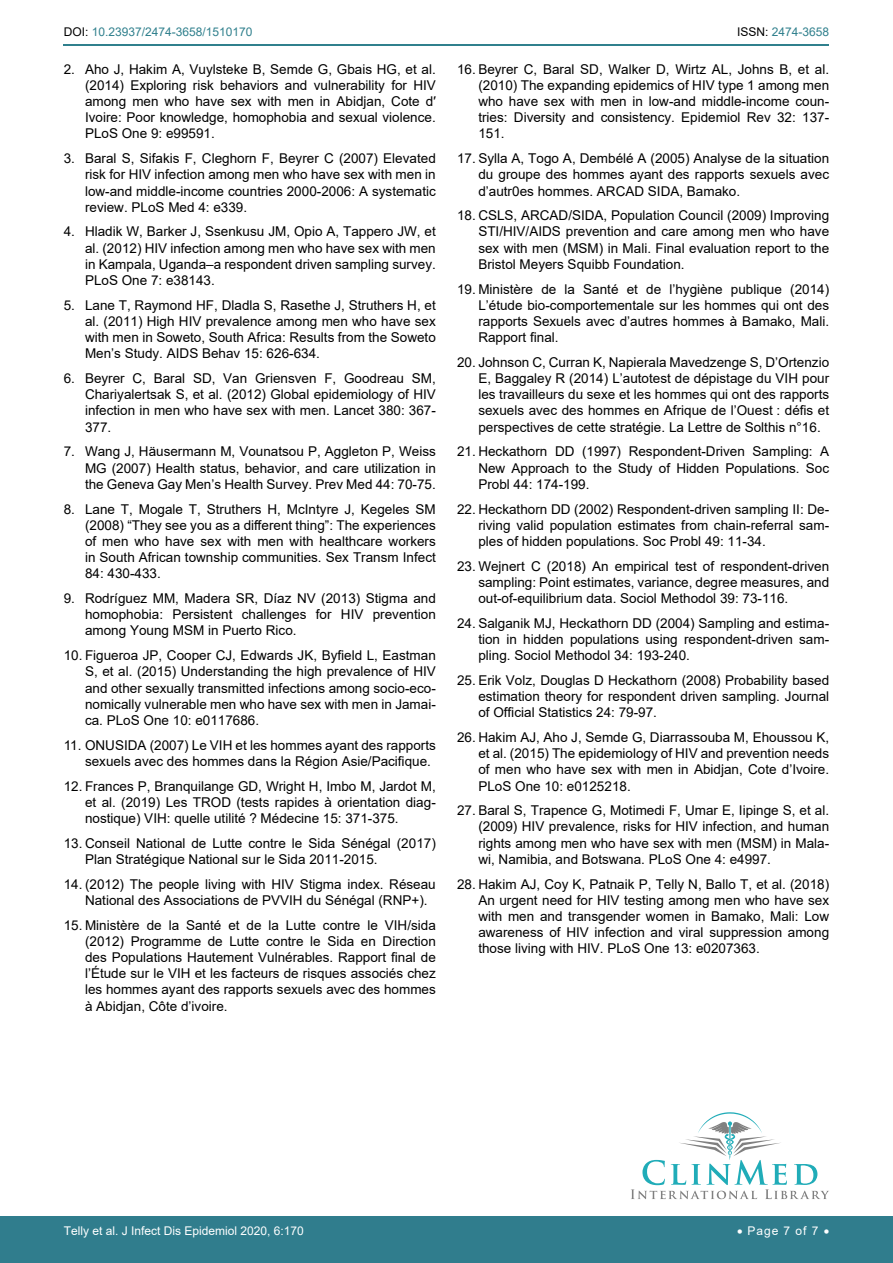
<style>
.page{position:relative;width:893px;height:1263px;background:#fff}
.page>*{position:absolute;margin:0;border:0;box-sizing:border-box;transform-origin:0 0}
.t1{font:13.5px/16.2px "Arial";color:#000;text-align:justify}
.t2{font:12px "Arial";color:#fff}
.t3{font:12px "Arial";color:#30808d}
.s1{color:#000}
</style>
<div class="page">
<hr style="left:64px;top:45px;width:765px;height:1px;background:#30808d">
<div style="left:0;top:1217px;width:893px;height:46px;background:#307d8d"></div>
<svg style="left:631px;top:1112px;width:198px;height:87px"></svg>
<p class="t3" style="left:64px;top:24px;width:190px"><span class="s1">DOI:</span> 10.23937/2474-3658/1510170</p>
<p class="t3" style="left:737px;top:24px;width:94px"><span class="s1">ISSN:</span> 2474-3658</p>
<p class="t1" style="left:85px;top:61px;width:352px;text-indent:-21px">2. Aho J, Hakim A, Vuylsteke B, Semde G, Gbais HG, et al. (2014) Exploring risk behaviors and vulnerability for HIV among men who have sex with men in Abidjan, Cote d′ Ivoire: Poor knowledge, homophobia and sexual violence.<br>PLoS One 9: e99591.</p>
<p class="t1" style="left:85px;top:150px;width:352px;text-indent:-21px">3. Baral S, Sifakis F, Cleghorn F, Beyrer C (2007) Elevated risk for HIV infection among men who have sex with men in low-and middle-income countries 2000-2006: A systematic review. PLoS Med 4: e339.</p>
<p class="t1" style="left:85px;top:224px;width:352px;text-indent:-21px">4. Hladik W, Barker J, Ssenkusu JM, Opio A, Tappero JW, et al. (2012) HIV infection among men who have sex with men in Kampala, Uganda–a respondent driven sampling survey.<br>PLoS One 7: e38143.</p>
<p class="t1" style="left:85px;top:297px;width:352px;text-indent:-21px">5. Lane T, Raymond HF, Dladla S, Rasethe J, Struthers H, et al. (2011) High HIV prevalence among men who have sex with men in Soweto, South Africa: Results from the Soweto Men’s Study. AIDS Behav 15: 626-634.</p>
<p class="t1" style="left:85px;top:370px;width:352px;text-indent:-21px">6. Beyrer C, Baral SD, Van Griensven F, Goodreau SM, Chariyalertsak S, et al. (2012) Global epidemiology of HIV infection in men who have sex with men. Lancet 380: 367- 377.</p>
<p class="t1" style="left:85px;top:443px;width:352px;text-indent:-21px">7. Wang J, Häusermann M, Vounatsou P, Aggleton P, Weiss MG (2007) Health status, behavior, and care utilization in the Geneva Gay Men’s Health Survey. Prev Med 44: 70-75.</p>
<p class="t1" style="left:85px;top:501px;width:352px;text-indent:-21px">8. Lane T, Mogale T, Struthers H, McIntyre J, Kegeles SM (2008) “They see you as a different thing”: The experiences of men who have sex with men with healthcare workers in South African township communities. Sex Transm Infect 84: 430-433.</p>
<p class="t1" style="left:85px;top:590px;width:352px;text-indent:-21px">9. Rodríguez MM, Madera SR, Díaz NV (2013) Stigma and homophobia: Persistent challenges for HIV prevention among Young MSM in Puerto Rico.</p>
<p class="t1" style="left:85px;top:647px;width:352px;text-indent:-21px">10. Figueroa JP, Cooper CJ, Edwards JK, Byfield L, Eastman S, et al. (2015) Understanding the high prevalence of HIV and other sexually transmitted infections among socio-eco&shy;nomically vulnerable men who have sex with men in Jamai&shy;ca. PLoS One 10: e0117686.</p>
<p class="t1" style="left:85px;top:737px;width:352px;text-indent:-21px">11. ONUSIDA (2007) Le VIH et les hommes ayant des rapports sexuels avec des hommes dans la Région Asie/Pacifique.</p>
<p class="t1" style="left:85px;top:778px;width:352px;text-indent:-21px">12. Frances P, Branquilange GD, Wright H, Imbo M, Jardot M, et al. (2019) Les TROD (tests rapides à orientation diag&shy;nostique) VIH: quelle utilité ? Médecine 15: 371-375.</p>
<p class="t1" style="left:85px;top:835px;width:352px;text-indent:-21px">13. Conseil National de Lutte contre le Sida Sénégal (2017)<br>Plan Stratégique National sur le Sida 2011-2015.</p>
<p class="t1" style="left:85px;top:876px;width:352px;text-indent:-21px">14. (2012) The people living with HIV Stigma index. Réseau<br>National des Associations de PVVIH du Sénégal (RNP+).</p>
<p class="t1" style="left:85px;top:916px;width:352px;text-indent:-21px">15. Ministère de la Santé et de la Lutte contre le VIH/sida (2012) Programme de Lutte contre le Sida en Direction des Populations Hautement Vulnérables. Rapport final de l’Étude sur le VIH et les facteurs de risques associés chez les hommes ayant des rapports sexuels avec des hommes à Abidjan, Côte d’ivoire.</p>
<p class="t1" style="left:478px;top:61px;width:352px;text-indent:-21px">16. Beyrer C, Baral SD, Walker D, Wirtz AL, Johns B, et al. (2010) The expanding epidemics of HIV type 1 among men who have sex with men in low-and middle-income coun&shy;tries: Diversity and consistency. Epidemiol Rev 32: 137- 151.</p>
<p class="t1" style="left:478px;top:150px;width:352px;text-indent:-21px">17. Sylla A, Togo A, Dembélé A (2005) Analyse de la situation du groupe des hommes ayant des rapports sexuels avec d’autr0es hommes. ARCAD SIDA, Bamako.</p>
<p class="t1" style="left:478px;top:207px;width:352px;text-indent:-21px">18. CSLS, ARCAD/SIDA, Population Council (2009) Improving STI/HIV/AIDS prevention and care among men who have sex with men (MSM) in Mali. Final evaluation report to the Bristol Meyers Squibb Foundation.</p>
<p class="t1" style="left:478px;top:281px;width:352px;text-indent:-21px">19. Ministère de la Santé et de l’hygiène publique (2014)<br>L’étude bio-comportementale sur les hommes qui ont des rapports Sexuels avec d’autres hommes à Bamako, Mali.<br>Rapport final.</p>
<p class="t1" style="left:478px;top:354px;width:352px;text-indent:-21px">20. Johnson C, Curran K, Napierala Mavedzenge S, D’Ortenzio E, Baggaley R (2014) L’autotest de dépistage du VIH pour les travailleurs du sexe et les hommes qui ont des rapports sexuels avec des hommes en Afrique de l’Ouest : défis et perspectives de cette stratégie. La Lettre de Solthis n°16.</p>
<p class="t1" style="left:478px;top:443px;width:352px;text-indent:-21px">21. Heckathorn DD (1997) Respondent-Driven Sampling: A New Approach to the Study of Hidden Populations. Soc Probl 44: 174-199.</p>
<p class="t1" style="left:478px;top:501px;width:352px;text-indent:-21px">22. Heckathorn DD (2002) Respondent-driven sampling II: De&shy;riving valid population estimates from chain-referral sam&shy;ples of hidden populations. Soc Probl 49: 11-34.</p>
<p class="t1" style="left:478px;top:558px;width:352px;text-indent:-21px">23. Wejnert C (2018) An empirical test of respondent-driven sampling: Point estimates, variance, degree measures, and out-of-equilibrium data. Sociol Methodol 39: 73-116.</p>
<p class="t1" style="left:478px;top:615px;width:352px;text-indent:-21px">24. Salganik MJ, Heckathorn DD (2004) Sampling and estima&shy;tion in hidden populations using respondent-driven sam&shy;pling. Sociol Methodol 34: 193-240.</p>
<p class="t1" style="left:478px;top:672px;width:352px;text-indent:-21px">25. Erik Volz, Douglas D Heckathorn (2008) Probability based estimation theory for respondent driven sampling. Journal of Official Statistics 24: 79-97.</p>
<p class="t1" style="left:478px;top:729px;width:352px;text-indent:-21px">26. Hakim AJ, Aho J, Semde G, Diarrassouba M, Ehoussou K, et al. (2015) The epidemiology of HIV and prevention needs of men who have sex with men in Abidjan, Cote d’Ivoire.<br>PLoS One 10: e0125218.</p>
<p class="t1" style="left:478px;top:802px;width:352px;text-indent:-21px">27. Baral S, Trapence G, Motimedi F, Umar E, Iipinge S, et al. (2009) HIV prevalence, risks for HIV infection, and human rights among men who have sex with men (MSM) in Mala&shy;wi, Namibia, and Botswana. PLoS One 4: e4997.</p>
<p class="t1" style="left:478px;top:876px;width:352px;text-indent:-21px">28. Hakim AJ, Coy K, Patnaik P, Telly N, Ballo T, et al. (2018)<br>An urgent need for HIV testing among men who have sex with men and transgender women in Bamako, Mali: Low awareness of HIV infection and viral suppression among those living with HIV. PLoS One 13: e0207363.</p>
<p class="t2" style="left:64px;top:1223px;width:242px">Telly et al. J Infect Dis Epidemiol 2020, 6:170</p>
<p class="t2" style="left:737px;top:1223px;width:94px">• Page 7 of 7 •</p>
</div>
